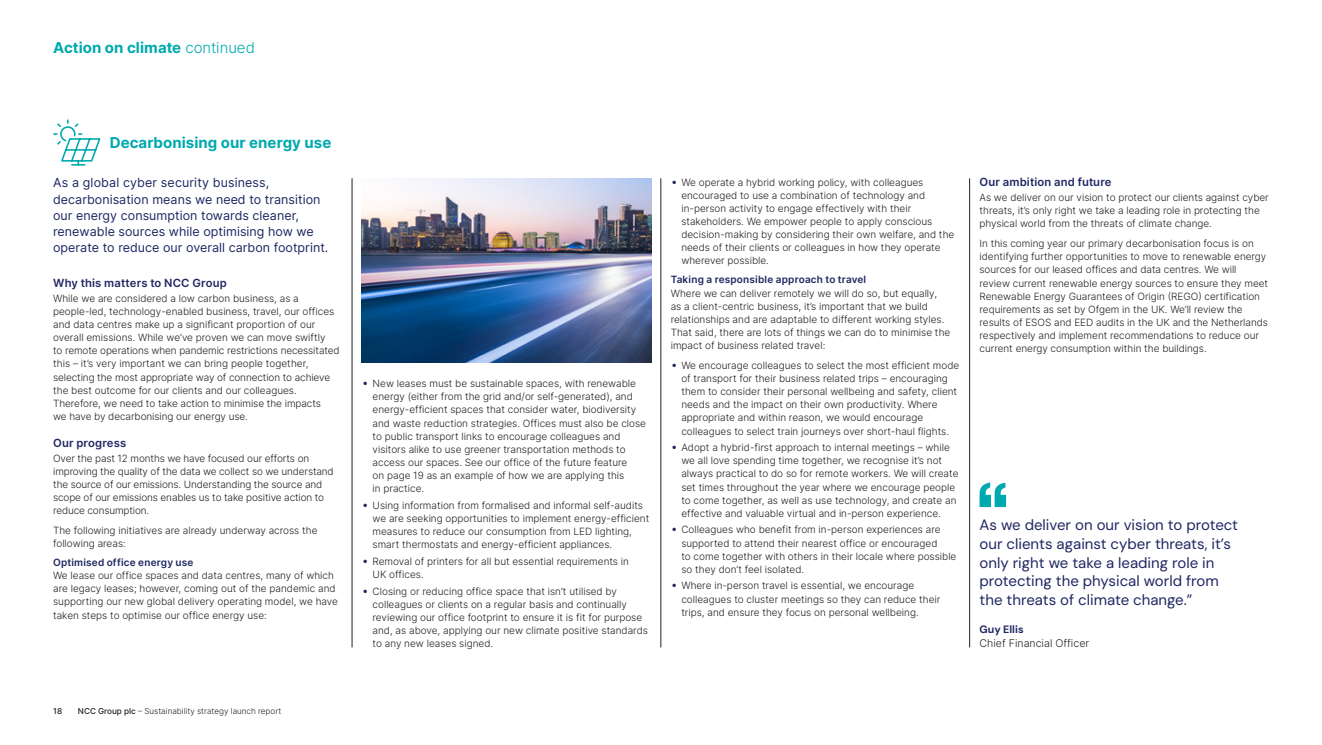
<style>
.page{position:relative;width:1322px;height:745px;background:#fff}
.page>*{position:absolute;margin:0;border:0;box-sizing:border-box;transform-origin:0 0}
.Pullout_Quote_small{font:15px/18.8px "DM Sans";color:#1f2762}
.Subhead_0{font:700 15px "Inter";color:#00a9ae}
.Page_Title{font:700 15px "Inter";letter-spacing:.005em;color:#00a9ae}
.Intro_Text_Small{font:12.5px/16.2px "Inter";letter-spacing:.005em;color:#1f2762}
.Subhead_1{font:600 11.25px "Inter";letter-spacing:.015em;color:#1f2762}
.Pullout_Quote_Signoff_2{font:300 10.62px "Inter";color:#231f20}
.Pullout_Quote_Signoff_1{font:700 10.62px "DM Sans";color:#1f2762}
.Body_Text{font:300 10px/13.1px "Inter";color:#231f20}
.Subhead_2{font:600 10px "Inter";letter-spacing:.02em;color:#1f2762}
.t1{font:300 8.12px "Inter";color:#231f20}
.t2{font:500 8.12px "Inter";color:#231f20}
.s1{font-weight:300}
.s2{font-weight:500}
.s3{font-size:12.5px;color:#1f2762}
</style>
<div class="page">
<img style="left:362px;top:178px;width:289px;height:184px">
<svg style="left:53px;top:119px;width:48px;height:47px"></svg>
<hr style="left:352px;top:178px;width:1px;height:469px;background:#231f20">
<hr style="left:660px;top:178px;width:1px;height:469px;background:#231f20">
<hr style="left:969px;top:178px;width:1px;height:469px;background:#231f20">
<svg style="left:979px;top:482px;width:27px;height:24px"></svg>
<p class="Page_Title" style="left:53px;top:37px;width:203px">Action on climate <span class="s1">continued</span></p>
<p class="Subhead_0" style="left:110px;top:131px;width:223px">Decarbonising our energy use</p>
<p class="Intro_Text_Small" style="left:53px;top:174px;width:277px">As a global cyber security business, decarbonisation means we need to transition our energy consumption towards cleaner, renewable sources while optimising how we operate to reduce our overall carbon footprint.</p>
<p class="Subhead_1" style="left:53px;top:274px;width:175px">Why this matters to NCC Group</p>
<p class="Body_Text" style="left:53px;top:291px;width:288px">While we are considered a low carbon business, as a people‑led, technology-enabled business, travel, our offices and data centres make up a significant proportion of our overall emissions. While we’ve proven we can move swiftly<br>to remote operations when pandemic restrictions necessitated this – it’s very important we can bring people together, selecting the most appropriate way of connection to achieve the best outcome for our clients and our colleagues.<br>Therefore, we need to take action to minimise the impacts<br>we have by decarbonising our energy use.</p>
<p class="Subhead_1" style="left:53px;top:434px;width:75px">Our progress</p>
<p class="Body_Text" style="left:53px;top:451px;width:282px">Over the past 12 months we have focused our efforts on improving the quality of the data we collect so we understand the source of our emissions. Understanding the source and scope of our emissions enables us to take positive action to reduce consumption.</p>
<p class="Body_Text" style="left:53px;top:523px;width:266px">The following initiatives are already underway across the following areas:</p>
<p class="Subhead_2" style="left:53px;top:554px;width:142px">Optimised office energy use</p>
<p class="Body_Text" style="left:53px;top:568px;width:286px">We lease our office spaces and data centres, many of which are legacy leases; however, coming out of the pandemic and supporting our new global delivery operating model, we have taken steps to optimise our office energy use:</p>
<p class="t2" style="left:53px;top:704px;width:10px">18</p>
<p class="t1" style="left:78px;top:704px;width:205px"><span class="s2">NCC Group plc</span> – Sustainability strategy launch report</p>
<p class="Body_Text" style="left:372px;top:376px;width:275px;text-indent:-11px"><span class="s3">•</span> New leases must be sustainable spaces, with renewable energy (either from the grid and/or self-generated), and energy-efficient spaces that consider water, biodiversity and waste reduction strategies. Offices must also be close to public transport links to encourage colleagues and visitors alike to use greener transportation methods to access our spaces. See our office of the future feature<br>on page 19 as an example of how we are applying this<br>in practice.</p>
<p class="Body_Text" style="left:372px;top:498px;width:278px;text-indent:-11px"><span class="s3">•</span> Using information from formalised and informal self-audits we are seeking opportunities to implement energy-efficient measures to reduce our consumption from LED lighting, smart thermostats and energy-efficient appliances.</p>
<p class="Body_Text" style="left:372px;top:554px;width:258px;text-indent:-11px"><span class="s3">•</span> Removal of printers for all but essential requirements in<br>UK offices.</p>
<p class="Body_Text" style="left:372px;top:583px;width:277px;text-indent:-11px"><span class="s3">•</span> Closing or reducing office space that isn’t utilised by colleagues or clients on a regular basis and continually reviewing our office footprint to ensure it is fit for purpose and, as above, applying our new climate positive standards to any new leases signed.</p>
<p class="Body_Text" style="left:681px;top:175px;width:274px;text-indent:-11px"><span class="s3">•</span> We operate a hybrid working policy, with colleagues encouraged to use a combination of technology and in-person activity to engage effectively with their stakeholders. We empower people to apply conscious decision-making by considering their own welfare, and the needs of their clients or colleagues in how they operate wherever possible.</p>
<p class="Subhead_2" style="left:671px;top:272px;width:197px">Taking a responsible approach to travel</p>
<p class="Body_Text" style="left:671px;top:286px;width:281px">Where we can deliver remotely we will do so, but equally, as a client-centric business, it’s important that we build relationships and are adaptable to different working styles.<br>That said, there are lots of things we can do to minimise the impact of business related travel:</p>
<p class="Body_Text" style="left:681px;top:358px;width:279px;text-indent:-11px"><span class="s3">•</span> We encourage colleagues to select the most efficient mode of transport for their business related trips – encouraging them to consider their personal wellbeing and safety, client needs and the impact on their own productivity. Where appropriate and within reason, we would encourage colleagues to select train journeys over short-haul flights.</p>
<p class="Body_Text" style="left:681px;top:440px;width:279px;text-indent:-11px"><span class="s3">•</span> Adopt a hybrid-first approach to internal meetings – while we all love spending time together, we recognise it’s not always practical to do so for remote workers. We will create set times throughout the year where we encourage people to come together, as well as use technology, and create an effective and valuable virtual and in-person experience.</p>
<p class="Body_Text" style="left:681px;top:522px;width:277px;text-indent:-11px"><span class="s3">•</span> Colleagues who benefit from in-person experiences are supported to attend their nearest office or encouraged<br>to come together with others in their locale where possible so they don’t feel isolated.</p>
<p class="Body_Text" style="left:681px;top:578px;width:261px;text-indent:-11px"><span class="s3">•</span> Where in-person travel is essential, we encourage colleagues to cluster meetings so they can reduce their trips, and ensure they focus on personal wellbeing.</p>
<p class="Subhead_1" style="left:979px;top:174px;width:134px">Our ambition and future</p>
<p class="Body_Text" style="left:979px;top:191px;width:291px">As we deliver on our vision to protect our clients against cyber threats, it’s only right we take a leading role in protecting the physical world from the threats of climate change.</p>
<p class="Body_Text" style="left:979px;top:236px;width:290px">In this coming year our primary decarbonisation focus is on identifying further opportunities to move to renewable energy sources for our leased offices and data centres. We will review current renewable energy sources to ensure they meet Renewable Energy Guarantees of Origin (REGO) certification requirements as set by Ofgem in the UK. We’ll review the results of ESOS and EED audits in the UK and the Netherlands respectively and implement recommendations to reduce our current energy consumption within the buildings.</p>
<p class="Pullout_Quote_small" style="left:979px;top:515px;width:260px">As we deliver on our vision to protect our clients against cyber threats, it’s only right we take a leading role in protecting the physical world from the threats of climate change.”</p>
<p class="Pullout_Quote_Signoff_1" style="left:979px;top:622px;width:46px">Guy Ellis</p>
<p class="Pullout_Quote_Signoff_2" style="left:979px;top:635px;width:111px">Chief Financial Officer</p>
</div>
